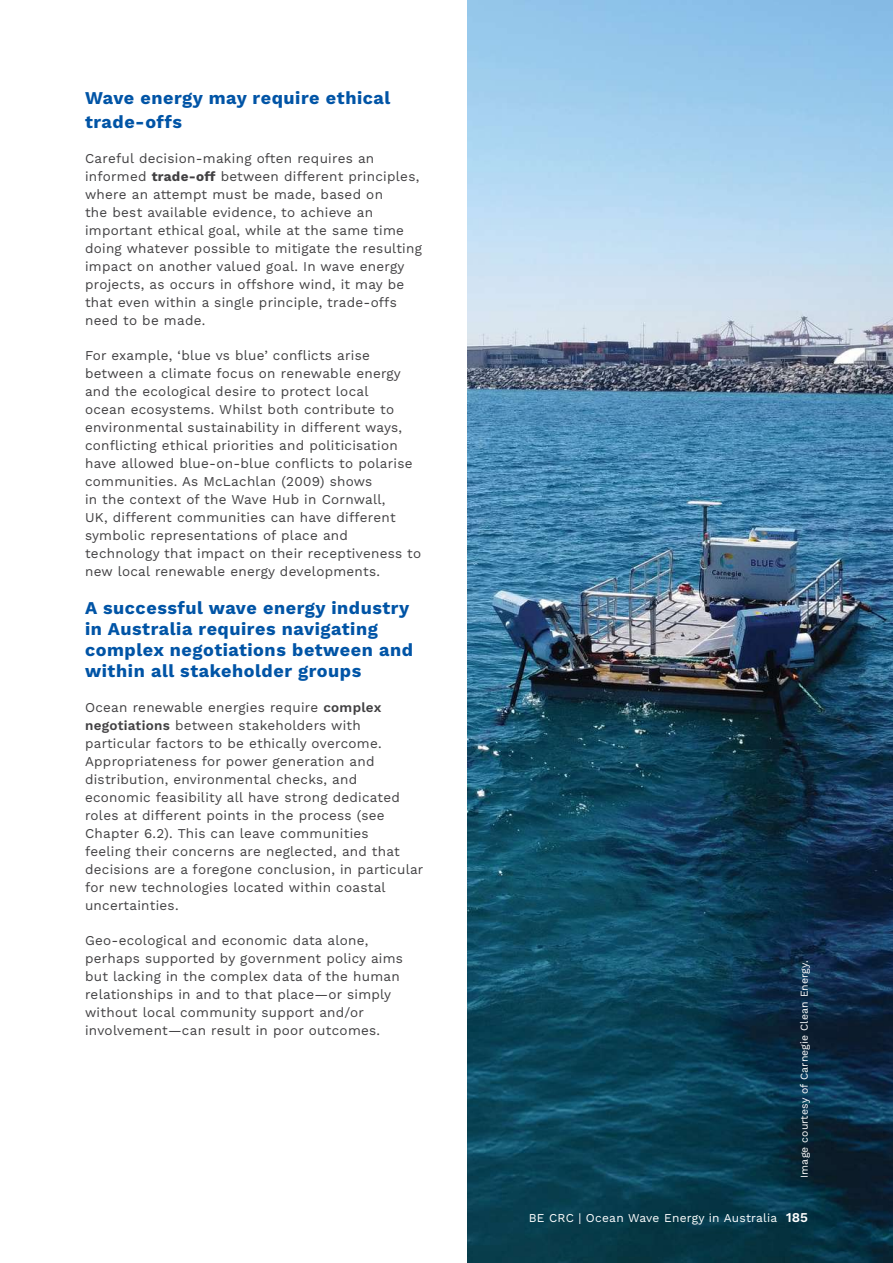
<style>
.page{position:relative;width:893px;height:1263px;background:#fff}
.page>*{position:absolute;margin:0;border:0;box-sizing:border-box;transform-origin:0 0}
.t1{font:700 18px/21px "Work Sans";letter-spacing:.03em;color:#0054a6}
.t2{font:13.5px/18px "Work Sans";letter-spacing:.02em;color:#414042}
.t3{font:12px "Work Sans";letter-spacing:.02em;color:#fff}
.t4{font:10.5px "Work Sans";letter-spacing:.015em;color:#fff}
.s1{font-weight:700}
.s2{font-weight:600}
.s3{font-weight:600;font-size:13.5px}
</style>
<div class="page">
<img style="left:468px;top:0;width:425px;height:1263px">
<h1 class="t1" style="left:85px;top:85px;width:307px;line-height:24px">Wave energy may require ethical trade-offs</h1>
<p class="t2" style="left:85px;top:148px;width:338px">Careful decision-making often requires an informed <span class="s1">trade-off</span> between different principles, where an attempt must be made, based on<br>the best available evidence, to achieve an important ethical goal, while at the same time doing whatever possible to mitigate the resulting impact on another valued goal. In wave energy projects, as occurs in offshore wind, it may be that even within a single principle, trade-offs need to be made.</p>
<p class="t2" style="left:85px;top:345px;width:338px">For example, ‘blue vs blue’ conflicts arise between a climate focus on renewable energy and the ecological desire to protect local<br>ocean ecosystems. Whilst both contribute to environmental sustainability in different ways, conflicting ethical priorities and politicisation have allowed blue-on-blue conflicts to polarise communities. As McLachlan (2009) shows<br>in the context of the Wave Hub in Cornwall,<br>UK, different communities can have different symbolic representations of place and technology that impact on their receptiveness to new local renewable energy developments.</p>
<h1 class="t1" style="left:85px;top:596px;width:329px">A successful wave energy industry in Australia requires navigating complex negotiations between and within all stakeholder groups</h1>
<p class="t2" style="left:85px;top:697px;width:340px">Ocean renewable energies require <span class="s2">complex negotiations</span> between stakeholders with particular factors to be ethically overcome.<br>Appropriateness for power generation and distribution, environmental checks, and economic feasibility all have strong dedicated roles at different points in the process (see Chapter 6.2). This can leave communities<br>feeling their concerns are neglected, and that decisions are a foregone conclusion, in particular for new technologies located within coastal uncertainties.</p>
<p class="t2" style="left:85px;top:930px;width:320px">Geo-ecological and economic data alone, perhaps supported by government policy aims but lacking in the complex data of the human relationships in and to that place—or simply without local community support and/or involvement—can result in poor outcomes.</p>
<p class="t4" style="left:796px;top:1178px;width:219px;rotate:-90deg">Image courtesy of Carnegie Clean Energy.</p>
<p class="t3" style="left:529px;top:1208px;width:281px">BE CRC | Ocean Wave Energy in Australia <span class="s3">185</span></p>
</div>
